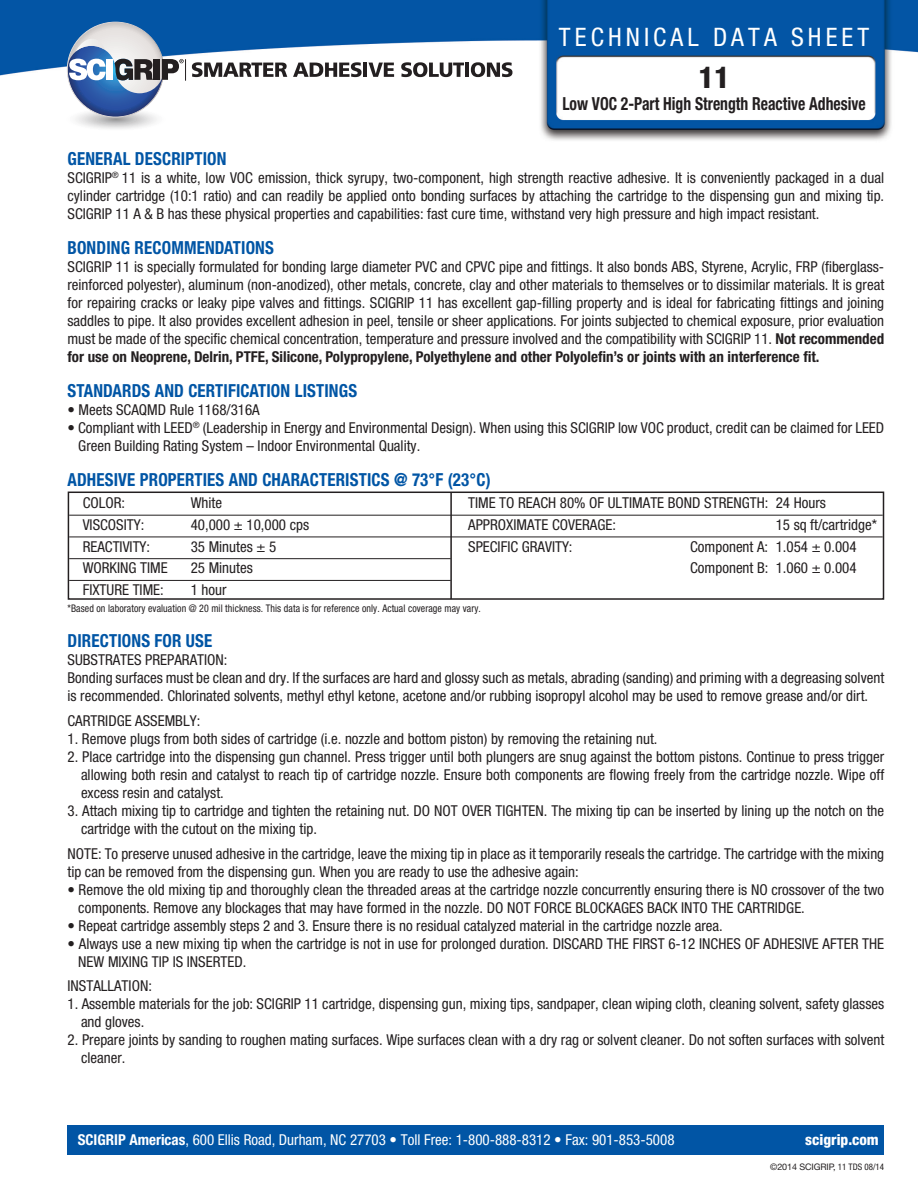
<style>
.page{position:relative;width:918px;height:1188px;background:#fff}
.page>*{position:absolute;margin:0;border:0;box-sizing:border-box;transform-origin:0 0}
.t1{font:800 condensed 30px "Helvetica Neue";color:#231f20}
.t2{font:condensed 25.5px "Helvetica Neue";letter-spacing:.16em;color:#fff}
.t3{font:700 condensed 18px "Helvetica Neue";letter-spacing:.01em;color:#0155a5;scale:.94 1}
.t4{font:700 condensed 18px "Helvetica Neue";color:#231f20;scale:.87 1}
.t5{font:condensed 15px/18px "Helvetica Neue";color:#231f20}
.t6{font:condensed 15px "Helvetica Neue";color:#fff}
.t7{font:800 condensed 15px "Helvetica Neue";color:#fff}
.t8{font:condensed 10.5px "Helvetica Neue";letter-spacing:.01em;color:#231f20;scale:.94 1}
.t9{font:9px "Helvetica Neue LT";letter-spacing:-.01em;color:#231f20}
.s1{font-weight:700}
.s2{font-family:"Helvetica Neue";font-stretch:condensed}
</style>
<div class="page">
<div style="left:68px;top:1125px;width:816px;height:29px;background:#0155a5"></div>
<img style="left:0;top:0;width:918px;height:141px">
<svg style="left:64px;top:22px;width:122px;height:109px"></svg>
<svg style="left:192px;top:62px;width:95px;height:15px"></svg>
<svg style="left:293px;top:62px;width:69px;height:15px"></svg>
<hr style="left:363px;top:63px;width:4px;height:14px;background:#231f20">
<svg style="left:369px;top:63px;width:25px;height:14px"></svg>
<svg style="left:401px;top:62px;width:63px;height:15px"></svg>
<hr style="left:465px;top:63px;width:4px;height:14px;background:#231f20">
<svg style="left:471px;top:62px;width:41px;height:15px"></svg>
<hr style="left:69px;top:515px;width:814px;height:1px;background:#231f20">
<hr style="left:69px;top:537px;width:814px;height:1px;background:#231f20">
<hr style="left:69px;top:558px;width:382px;height:1px;background:#231f20">
<hr style="left:69px;top:580px;width:382px;height:1px;background:#231f20">
<div style="left:68px;top:492px;width:816px;height:108px;border:2px solid #231f20"></div>
<hr style="left:450px;top:492px;width:2px;height:107px;background:#231f20">
<p class="t2" style="left:559px;top:22px;width:312px">TECHNICAL DATA SHEET</p>
<p class="t1" style="left:698px;top:59px;width:33px">11</p>
<p class="t4" style="left:562px;top:93px;width:350px">Low VOC 2-Part High Strength Reactive Adhesive</p>
<p class="t3" style="left:68px;top:148px;width:171px">GENERAL DESCRIPTION</p>
<p class="t5" style="left:68px;top:168px;width:818px;text-align:justify">SCIGRIP<sup>®</sup> 11 is a white, low VOC emission, thick syrupy, two-component, high strength reactive adhesive. It is conveniently packaged in a dual cylinder cartridge (10:1 ratio) and can readily be applied onto bonding surfaces by attaching the cartridge to the dispensing gun and mixing tip.<br>SCIGRIP 11 A &amp; B has these physical properties and capabilities: fast cure time, withstand very high pressure and high impact resistant.</p>
<p class="t3" style="left:68px;top:237px;width:221px">BONDING RECOMMENDATIONS</p>
<p class="t5" style="left:68px;top:258px;width:818px;text-align:justify">SCIGRIP 11 is specially formulated for bonding large diameter PVC and CPVC pipe and fittings. It also bonds ABS, Styrene, Acrylic, FRP (fiberglass&shy;reinforced polyester), aluminum (non-anodized), other metals, concrete, clay and other materials to themselves or to dissimilar materials. It is great for repairing cracks or leaky pipe valves and fittings. SCIGRIP 11 has excellent gap-filling property and is ideal for fabricating fittings and joining saddles to pipe. It also provides excellent adhesion in peel, tensile or sheer applications. For joints subjected to chemical exposure, prior evaluation must be made of the specific chemical concentration, temperature and pressure involved and the compatibility with SCIGRIP 11. <span class="s1">Not recommended for use on Neoprene, Delrin, PTFE, Silicone, Polypropylene, Polyethylene and other Polyolefin’s or joints with an interference fit.</span></p>
<p class="t3" style="left:68px;top:380px;width:310px">STANDARDS AND CERTIFICATION LISTINGS</p>
<p class="t5" style="left:68px;top:401px;width:194px">• Meets SCAQMD Rule 1168/316A</p>
<p class="t5" style="left:78px;top:419px;width:807px;text-indent:-11px">• Compliant with LEED<sup>®</sup> (Leadership in Energy and Environmental Design). When using this SCIGRIP low VOC product, credit can be claimed for LEED<br>Green Building Rating System – Indoor Environmental Quality.</p>
<p class="t3" style="left:68px;top:469px;width:452px">ADHESIVE PROPERTIES AND CHARACTERISTICS @ 73°F (23°C)</p>
<p class="t5" style="left:83px;top:494px;width:44px">COLOR:</p>
<p class="t5" style="left:191px;top:494px;width:33px">White</p>
<p class="t5" style="left:468px;top:494px;width:359px">TIME TO REACH 80% OF ULTIMATE BOND STRENGTH: 24 Hours</p>
<p class="t5" style="left:83px;top:515px;width:63px">VISCOSITY:</p>
<p class="t5" style="left:191px;top:515px;width:120px">40,000 ± 10,000 cps</p>
<p class="t5" style="left:468px;top:515px;width:149px">APPROXIMATE COVERAGE:</p>
<p class="t5" style="left:776px;top:515px;width:103px">15 sq ft/cartridge*</p>
<p class="t5" style="left:83px;top:537px;width:69px">REACTIVITY:</p>
<p class="t5" style="left:191px;top:537px;width:87px">35 Minutes ± 5</p>
<p class="t5" style="left:468px;top:537px;width:106px">SPECIFIC GRAVITY:</p>
<p class="t5" style="left:690px;top:537px;width:168px">Component A: 1.054 ± 0.004</p>
<p class="t5" style="left:83px;top:559px;width:87px">WORKING TIME</p>
<p class="t5" style="left:191px;top:559px;width:64px">25 Minutes</p>
<p class="t5" style="left:690px;top:559px;width:168px">Component B: 1.060 ± 0.004</p>
<p class="t5" style="left:83px;top:581px;width:83px">FIXTURE TIME:</p>
<p class="t5" style="left:191px;top:581px;width:37px">1 hour</p>
<p class="t8" style="left:68px;top:602px;width:441px">*Based on laboratory evaluation @ 20 mil thickness. This data is for reference only. Actual coverage may vary.</p>
<p class="t3" style="left:68px;top:630px;width:156px">DIRECTIONS FOR USE</p>
<p class="t5" style="left:68px;top:651px;width:162px">SUBSTRATES PREPARATION:</p>
<p class="t5" style="left:68px;top:669px;width:818px">Bonding surfaces must be clean and dry. If the surfaces are hard and glossy such as metals, abrading (sanding) and priming with a degreasing solvent is recommended. Chlorinated solvents, methyl ethyl ketone, acetone and/or rubbing isopropyl alcohol may be used to remove grease and/or dirt.</p>
<p class="t5" style="left:68px;top:711px;width:134px">CARTRIDGE ASSEMBLY:</p>
<p class="t5" style="left:68px;top:729px;width:592px">1. Remove plugs from both sides of cartridge (i.e. nozzle and bottom piston) by removing the retaining nut.</p>
<p class="t5" style="left:81px;top:747px;width:805px;text-align:justify;text-indent:-14px">2. Place cartridge into the dispensing gun channel. Press trigger until both plungers are snug against the bottom pistons. Continue to press trigger allowing both resin and catalyst to reach tip of cartridge nozzle. Ensure both components are flowing freely from the cartridge nozzle. Wipe off excess resin and catalyst.</p>
<p class="t5" style="left:81px;top:801px;width:805px;text-indent:-14px">3. Attach mixing tip to cartridge and tighten the retaining nut. DO NOT OVER TIGHTEN. The mixing tip can be inserted by lining up the notch on the cartridge with the cutout on the mixing tip.</p>
<p class="t5" style="left:68px;top:844px;width:818px">NOTE: To preserve unused adhesive in the cartridge, leave the mixing tip in place as it temporarily reseals the cartridge. The cartridge with the mixing tip can be removed from the dispensing gun. When you are ready to use the adhesive again:</p>
<p class="t5" style="left:78px;top:880px;width:807px;text-indent:-11px">• Remove the old mixing tip and thoroughly clean the threaded areas at the cartridge nozzle concurrently ensuring there is NO crossover of the two components. Remove any blockages that may have formed in the nozzle. DO NOT FORCE BLOCKAGES BACK INTO THE CARTRIDGE.</p>
<p class="t5" style="left:68px;top:916px;width:657px">• Repeat cartridge assembly steps 2 and 3. Ensure there is no residual catalyzed material in the cartridge nozzle area.</p>
<p class="t5" style="left:78px;top:934px;width:807px;text-indent:-11px">• Always use a new mixing tip when the cartridge is not in use for prolonged duration. DISCARD THE FIRST 6-12 INCHES OF ADHESIVE AFTER THE<br>NEW MIXING TIP IS INSERTED.</p>
<p class="t5" style="left:68px;top:977px;width:86px">INSTALLATION:</p>
<p class="t5" style="left:81px;top:995px;width:805px;text-indent:-14px">1. Assemble materials for the job: SCIGRIP 11 cartridge, dispensing gun, mixing tips, sandpaper, clean wiping cloth, cleaning solvent, safety glasses and gloves.</p>
<p class="t5" style="left:81px;top:1031px;width:805px;text-indent:-14px">2. Prepare joints by sanding to roughen mating surfaces. Wipe surfaces clean with a dry rag or solvent cleaner. Do not soften surfaces with solvent cleaner.</p>
<p class="t6" style="left:78px;top:1131px;width:598px"><span class="s1">SCIGRIP Americas</span>, 600 Ellis Road, Durham, NC 27703 • Toll Free: 1-800-888-8312 • Fax: 901-853-5008</p>
<p class="t7" style="left:805px;top:1130px;width:75px">scigrip.com</p>
<p class="t9" style="left:770px;top:1162px;width:115px">©2014 SCIGRIP, <span class="s2">11 TDS 08/14</span></p>
</div>
